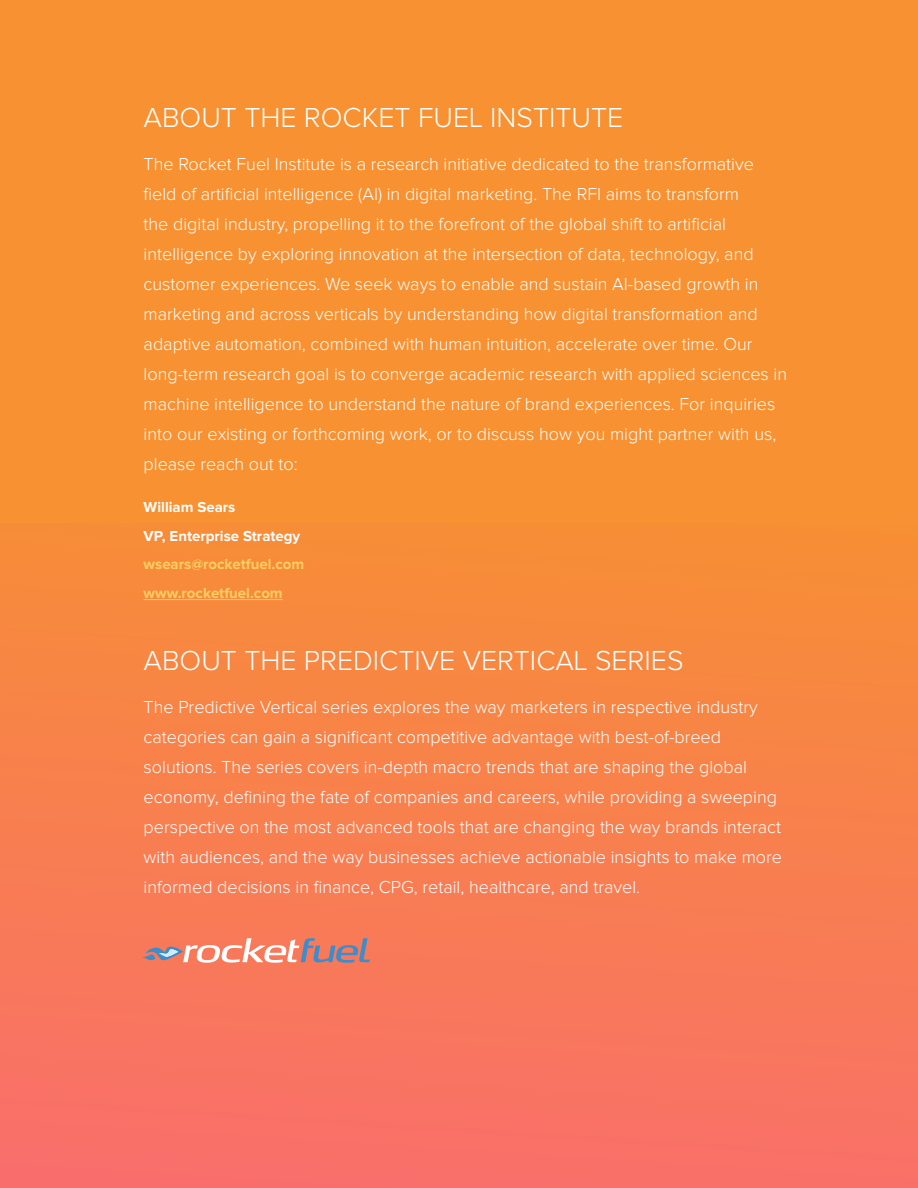
<style>
.page{position:relative;width:918px;height:1188px;background:#f79131}
.page>*{position:absolute;margin:0;border:0;box-sizing:border-box;transform-origin:0 0}
.t1{font:300 28.5px "Proxima Nova";color:#fff}
.t2{font:300 18px/30px "Proxima Nova";color:#fff}
.t3{font:700 15px/28.5px "Proxima Nova";color:#ffcf62}
.t4{font:700 15px/28.5px "Proxima Nova";color:#fff}
</style>
<div class="page">
<div style="left:0;top:523px;width:918px;height:665px;background:linear-gradient(to bottom,#f78e36,#f96f6b)"></div>
<hr style="left:144px;top:599px;width:139px;height:1px;background:#ffcf62">
<svg style="left:142px;top:938px;width:228px;height:25px"></svg>
<h1 class="t1" style="left:144px;top:101px;width:481px">ABOUT THE ROCKET FUEL INSTITUTE</h1>
<p class="t2" style="left:144px;top:150px;width:645px">The Rocket Fuel Institute is a research initiative dedicated to the transformative field of artificial intelligence (AI) in digital marketing. The RFI aims to transform<br>the digital industry, propelling it to the forefront of the global shift to artificial intelligence by exploring innovation at the intersection of data, technology, and customer experiences. We seek ways to enable and sustain AI-based growth in marketing and across verticals by understanding how digital transformation and adaptive automation, combined with human intuition, accelerate over time. Our long-term research goal is to converge academic research with applied sciences in machine intelligence to understand the nature of brand experiences. For inquiries into our existing or forthcoming work, or to discuss how you might partner with us, please reach out to:</p>
<p class="t4" style="left:144px;top:493px;width:158px">William Sears<br>VP, Enterprise Strategy</p>
<p class="t3" style="left:144px;top:550px;width:162px">wsears@rocketfuel.com www.rocketfuel.com</p>
<h1 class="t1" style="left:144px;top:644px;width:541px">ABOUT THE PREDICTIVE VERTICAL SERIES</h1>
<p class="t2" style="left:144px;top:693px;width:640px">The Predictive Vertical series explores the way marketers in respective industry categories can gain a significant competitive advantage with best-of-breed solutions. The series covers in-depth macro trends that are shaping the global economy, defining the fate of companies and careers, while providing a sweeping perspective on the most advanced tools that are changing the way brands interact with audiences, and the way businesses achieve actionable insights to make more informed decisions in finance, CPG, retail, healthcare, and travel.</p>
</div>
